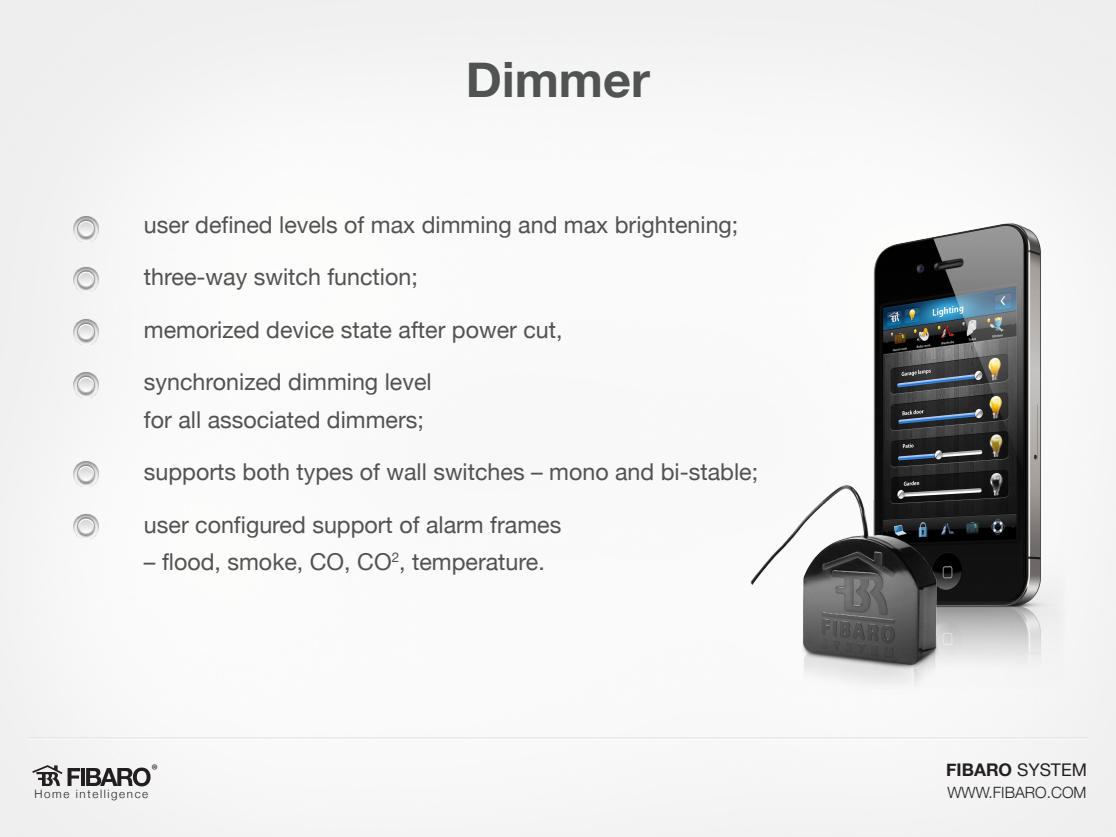
<style>
.page{position:relative;width:1116px;height:837px;background:#fff}
.page>*{position:absolute;margin:0;border:0;box-sizing:border-box;transform-origin:0 0}
.t1{font:700 48.75px "Helvetica Neue";color:#515252}
.t2{font:23.25px/37.5px "Helvetica Neue";color:#515252}
.t3{font:700 17.48px "Helvetica Neue";color:#231f20}
.t4{font:300 15.52px "Helvetica Neue";color:#231f20}
.t5{font:15.38px "Myriad Pro";color:#231f20}
.t6{font:300 11.55px "Helvetica Neue";letter-spacing:.14em;color:#231f20}
.s1{font-weight:400}
</style>
<div class="page">
<img style="left:837px;top:224px;width:231px;height:464px">
<img style="left:747px;top:481px;width:197px;height:213px">
<svg style="left:32px;top:765px;width:30px;height:21px"></svg>
<svg style="left:68px;top:768px;width:12px;height:18px"></svg>
<hr style="left:81px;top:768px;width:4px;height:18px;background:#231f20">
<svg style="left:86px;top:768px;width:65px;height:18px"></svg>
<img style="left:70px;top:212px;width:32px;height:34px">
<img style="left:70px;top:263px;width:32px;height:34px">
<img style="left:70px;top:316px;width:32px;height:33px">
<img style="left:70px;top:369px;width:32px;height:33px">
<img style="left:70px;top:458px;width:32px;height:33px">
<img style="left:70px;top:510px;width:32px;height:34px">
<h1 class="t1" style="left:466px;top:36px;width:185px">Dimmer</h1>
<p class="t2" style="left:144px;top:204px;width:596px">user defined levels of max dimming and max brightening;</p>
<p class="t2" style="left:144px;top:256px;width:275px">three-way switch function;</p>
<p class="t2" style="left:144px;top:309px;width:420px">memorized device state after power cut,</p>
<p class="t2" style="left:144px;top:361px;width:289px">synchronized dimming level for all associated dimmers;</p>
<p class="t2" style="left:144px;top:451px;width:616px">supports both types of wall switches – mono and bi-stable;</p>
<p class="t2" style="left:144px;top:504px;width:419px">user configured support of alarm frames</p>
<p class="t2" style="left:144px;top:541px;width:402px">– flood, smoke, CO, CO<sup>2</sup>, temperature.</p>
<p class="t5" style="left:152px;top:760px;width:8px">®</p>
<p class="t3" style="left:946px;top:754px;width:142px">FIBARO <span class="s1">SYSTEM</span></p>
<p class="t4" style="left:947px;top:779px;width:140px">WWW.FIBARO.COM</p>
<p class="t6" style="left:34px;top:785px;width:115px">Home intelligence</p>
</div>
